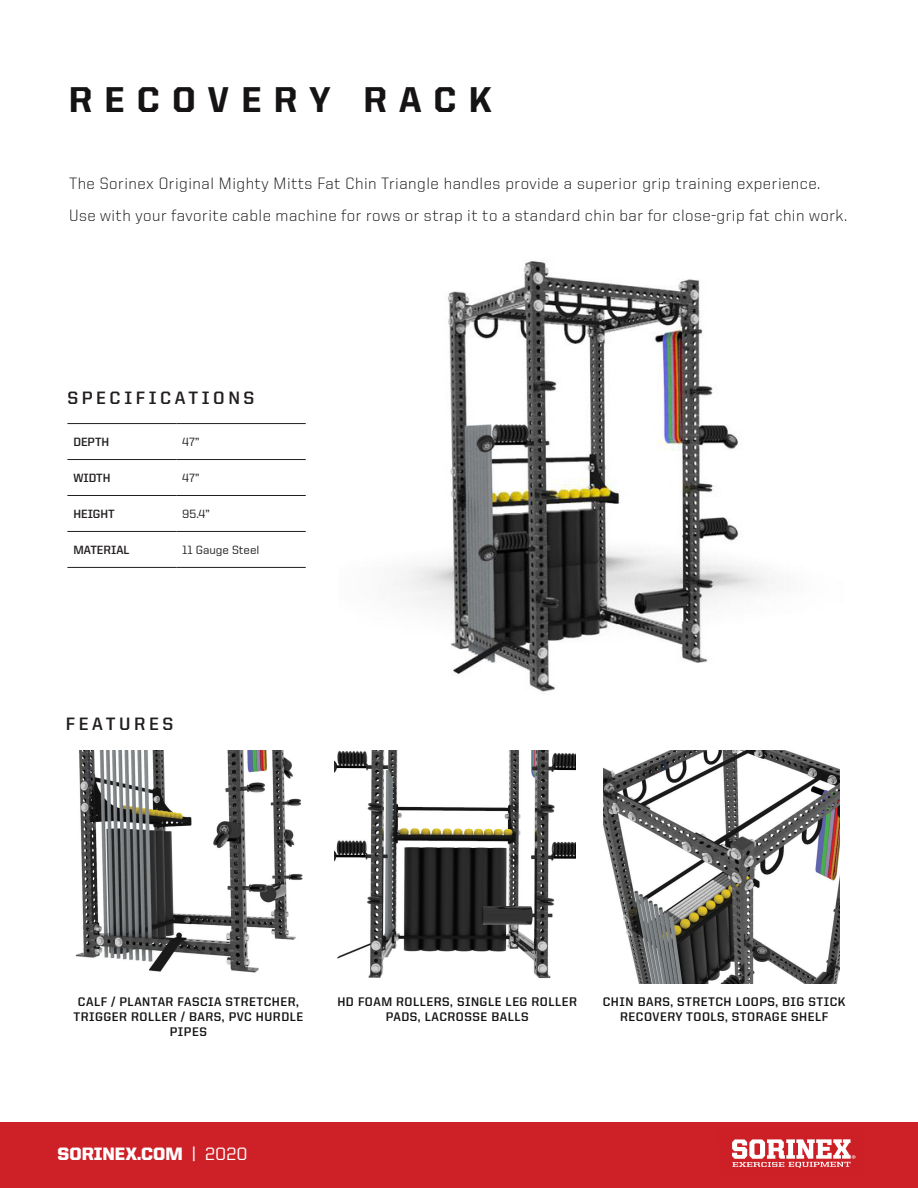
<style>
.page{position:relative;width:918px;height:1188px;background:#fff}
.page>*{position:absolute;margin:0;border:0;box-sizing:border-box;transform-origin:0 0}
.Story_Title{font:800 36px "United Sans Reg";letter-spacing:.34em;color:#151314}
.t1{font:700 18px "United Sans Reg";letter-spacing:.2em;color:#231f20}
.t2{font:900 18px "United Sans Reg";color:#fff}
.Standard_Paragraph{font:300 16.5px "United Sans Reg";letter-spacing:.03em;color:#151314}
.Story_Title-2{font:700 12.45px/15px "United Sans Reg";letter-spacing:.04em;color:#151314;text-align:center}
.t3{font:700 12px "United Sans Reg";color:#231f20}
.t4{font:500 12px "United Sans Reg";color:#231f20}
.s1{font-weight:500}
</style>
<div class="page">
<div style="left:0;top:1122px;width:918px;height:66px;background:#cd2027"></div>
<svg style="left:732px;top:1139px;width:123px;height:29px"></svg>
<hr style="left:67px;top:423px;width:109px;height:1px;background:#231f20">
<hr style="left:176px;top:423px;width:130px;height:1px;background:#231f20">
<hr style="left:67px;top:459px;width:109px;height:1px;background:#231f20">
<hr style="left:176px;top:459px;width:130px;height:1px;background:#231f20">
<hr style="left:67px;top:495px;width:109px;height:1px;background:#231f20">
<hr style="left:176px;top:495px;width:130px;height:1px;background:#231f20">
<hr style="left:67px;top:531px;width:109px;height:1px;background:#231f20">
<hr style="left:176px;top:531px;width:130px;height:1px;background:#231f20">
<hr style="left:67px;top:567px;width:109px;height:1px;background:#231f20">
<hr style="left:176px;top:567px;width:130px;height:1px;background:#231f20">
<img style="left:399px;top:260px;width:376px;height:434px">
<img style="left:75px;top:751px;width:228px;height:222px">
<img style="left:335px;top:751px;width:240px;height:228px">
<img style="left:604px;top:751px;width:236px;height:233px">
<p class="Story_Title" style="left:69px;top:80px;width:425px">RECOVERY RACK</p>
<p class="Standard_Paragraph" style="left:69px;top:175px;width:753px">The Sorinex Original Mighty Mitts Fat Chin Triangle handles provide a superior grip training experience.</p>
<p class="Standard_Paragraph" style="left:69px;top:207px;width:780px">Use with your favorite cable machine for rows or strap it to a standard chin bar for close-grip fat chin work.</p>
<p class="t1" style="left:67px;top:388px;width:189px">SPECIFICATIONS</p>
<p class="t3" style="left:73px;top:435px;width:37px">DEPTH</p>
<p class="t4" style="left:182px;top:435px;width:19px">47”</p>
<p class="t3" style="left:73px;top:471px;width:39px">WIDTH</p>
<p class="t4" style="left:182px;top:471px;width:19px">47”</p>
<p class="t3" style="left:73px;top:507px;width:43px">HEIGHT</p>
<p class="t4" style="left:182px;top:507px;width:29px">95.4”</p>
<p class="t3" style="left:73px;top:543px;width:58px">MATERIAL</p>
<p class="t4" style="left:182px;top:543px;width:79px">11 Gauge Steel</p>
<p class="t1" style="left:66px;top:714px;width:109px">FEATURES</p>
<p class="Story_Title-2" style="left:78px;top:994px;width:223px">CALF / PLANTAR FASCIA STRETCHER,</p>
<p class="Story_Title-2" style="left:73px;top:1009px;width:231px">TRIGGER ROLLER / BARS, PVC HURDLE<br>PIPES</p>
<p class="Story_Title-2" style="left:337px;top:994px;width:241px">HD FOAM ROLLERS, SINGLE LEG ROLLER</p>
<p class="Story_Title-2" style="left:386px;top:1009px;width:144px">PADS, LACROSSE BALLS</p>
<p class="Story_Title-2" style="left:603px;top:994px;width:245px">CHIN BARS, STRETCH LOOPS, BIG STICK</p>
<p class="Story_Title-2" style="left:620px;top:1009px;width:210px">RECOVERY TOOLS, STORAGE SHELF</p>
<p class="t2" style="left:58px;top:1144px;width:192px">SORINEX.COM <span class="s1">| 2020</span></p>
</div>
